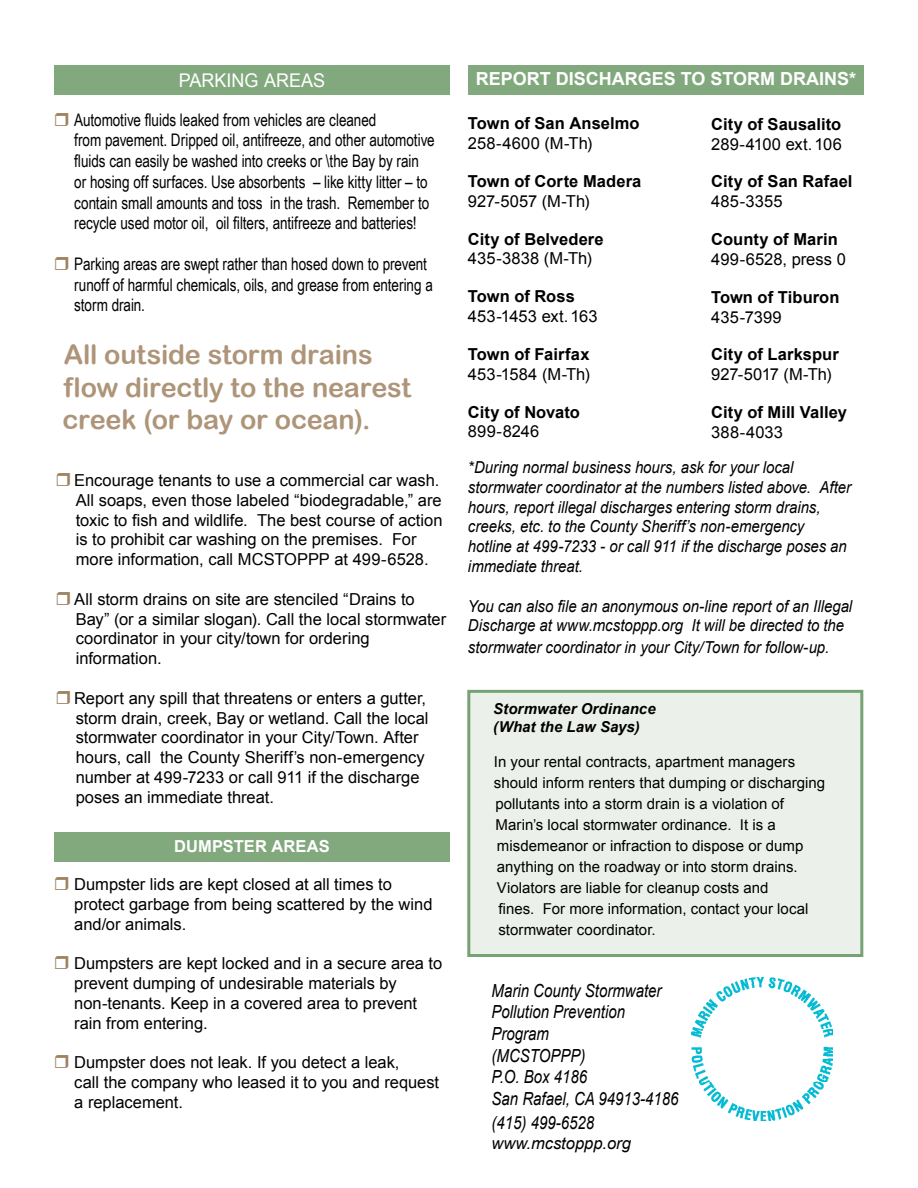
<style>
.page{position:relative;width:918px;height:1188px;background:#fff}
.page>*{position:absolute;margin:0;border:0;box-sizing:border-box;transform-origin:0 0}
.t1{font:27px/32.4px "Arial Rounded MT Bold";letter-spacing:-.005em;color:#ae9579}
.t2{font:18.9px "Arial";color:#fff;scale:.95 1}
.t3{font:italic 18px/21.6px "Arial";color:#000;scale:.83 1}
.t4{font:700 18px "Arial";color:#fff}
.t5{font:17.25px/20.9px "Arial Narrow";letter-spacing:-.005em;color:#000;scale:.95 1}
.t6{font:16.5px/19.8px "Arial";color:#000}
.t7{font:italic 16.5px/19.8px "Arial";color:#000;scale:.91 1}
.t8{font:700 16.5px "Arial";letter-spacing:.005em;color:#000}
.t9{font:italic 16.5px "Arial";color:#000}
.t10{font:700 16.5px "Arial";letter-spacing:.005em;color:#fff}
.t11{font:15px/21px "Arial";color:#000}
.t12{font:italic 700 15px/18px "Arial";letter-spacing:.005em;color:#000}
</style>
<div class="page">
<div style="left:54px;top:832px;width:396px;height:30px;background:#82a97e"></div>
<div style="left:468px;top:65px;width:396px;height:30px;background:#82a97e"></div>
<div style="left:54px;top:65px;width:396px;height:30px;background:#82a97e"></div>
<div style="left:469px;top:691px;width:393px;height:265px;background:#ecf0ea"></div>
<div style="left:467px;top:690px;width:396px;height:267px;border:3px solid #76a373"></div>
<img style="left:691px;top:977px;width:142px;height:143px">
<p class="t2" style="left:179px;top:73px;width:155px">PARKING AREAS</p>
<p class="t5" style="left:74px;top:111px;width:381px">Automotive fluids leaked from vehicles are cleaned<br>from pavement. Dripped oil, antifreeze, and other automotive fluids can easily be washed into creeks or \the Bay by rain or hosing off surfaces. Use absorbents – like kitty litter – to contain small amounts and toss in the trash. Remember to recycle used motor oil, oil filters, antifreeze and batteries!</p>
<p class="t5" style="left:74px;top:255px;width:379px">Parking areas are swept rather than hosed down to prevent runoff of harmful chemicals, oils, and grease from entering a storm drain.</p>
<h1 class="t1" style="left:62px;top:341px;width:350px">All outside storm drains flow directly to the nearest creek (or bay or ocean).</h1>
<p class="t6" style="left:74px;top:472px;width:370px">Encourage tenants to use a commercial car wash.<br>All soaps, even those labeled “biodegradable,” are toxic to fish and wildlife. The best course of action is to prohibit car washing on the premises. For more information, call MCSTOPPP at 499-6528.</p>
<p class="t6" style="left:74px;top:591px;width:373px">All storm drains on site are stenciled “Drains to Bay” (or a similar slogan). Call the local stormwater coordinator in your city/town for ordering information.</p>
<p class="t6" style="left:74px;top:690px;width:356px">Report any spill that threatens or enters a gutter, storm drain, creek, Bay or wetland. Call the local stormwater coordinator in your City/Town. After hours, call the County Sheriff’s non-emergency number at 499-7233 or call 911 if the discharge poses an immediate threat.</p>
<p class="t10" style="left:174px;top:840px;width:157px">DUMPSTER AREAS</p>
<p class="t6" style="left:74px;top:876px;width:360px">Dumpster lids are kept closed at all times to protect garbage from being scattered by the wind and/or animals.</p>
<p class="t6" style="left:74px;top:955px;width:370px">Dumpsters are kept locked and in a secure area to prevent dumping of undesirable materials by non-tenants. Keep in a covered area to prevent rain from entering.</p>
<p class="t6" style="left:74px;top:1054px;width:366px">Dumpster does not leak. If you detect a leak,<br>call the company who leased it to you and request a replacement.</p>
<p class="t4" style="left:476px;top:72px;width:382px">REPORT DISCHARGES TO STORM DRAINS*</p>
<p class="t8" style="left:468px;top:117px;width:173px">Town of San Anselmo</p>
<p class="t6" style="left:468px;top:135px;width:126px">258-4600 (M-Th)</p>
<p class="t8" style="left:468px;top:175px;width:175px">Town of Corte Madera</p>
<p class="t6" style="left:468px;top:193px;width:123px">927-5057 (M-Th)</p>
<p class="t8" style="left:468px;top:233px;width:137px">City of Belvedere</p>
<p class="t6" style="left:468px;top:250px;width:125px">435-3838 (M-Th)</p>
<p class="t8" style="left:468px;top:290px;width:108px">Town of Ross</p>
<p class="t6" style="left:468px;top:308px;width:131px">453-1453 ext. 163</p>
<p class="t8" style="left:468px;top:348px;width:123px">Town of Fairfax</p>
<p class="t6" style="left:468px;top:366px;width:124px">453-1584 (M-Th)</p>
<p class="t8" style="left:468px;top:406px;width:114px">City of Novato</p>
<p class="t6" style="left:468px;top:423px;width:73px">899-8246</p>
<p class="t7" style="left:468px;top:459px;width:423px">*During normal business hours, ask for your local stormwater coordinator at the numbers listed above. After hours, report illegal discharges entering storm drains, creeks, etc. to the County Sheriff’s non-emergency hotline at 499-7233 - or call 911 if the discharge poses an immediate threat.</p>
<p class="t7" style="left:468px;top:598px;width:424px">You can also file an anonymous on-line report of an Illegal<br>Discharge at www.mcstoppp.org It will be directed to the</p>
<p class="t7" style="left:468px;top:639px;width:399px">stormwater coordinator in your City/Town for follow-up.</p>
<p class="t8" style="left:711px;top:118px;width:132px">City of Sausalito</p>
<p class="t6" style="left:711px;top:135px;width:132px">289-4100 ext. 106</p>
<p class="t8" style="left:711px;top:175px;width:143px">City of San Rafael</p>
<p class="t6" style="left:711px;top:193px;width:73px">485-3355</p>
<p class="t8" style="left:711px;top:233px;width:128px">County of Marin</p>
<p class="t6" style="left:711px;top:251px;width:136px">499-6528, press 0</p>
<p class="t8" style="left:711px;top:291px;width:130px">Town of Tiburon</p>
<p class="t6" style="left:711px;top:308px;width:72px">435-7399</p>
<p class="t8" style="left:711px;top:348px;width:129px">City of Larkspur</p>
<p class="t6" style="left:711px;top:366px;width:122px">927-5017 (M-Th)</p>
<p class="t8" style="left:711px;top:406px;width:137px">City of Mill Valley</p>
<p class="t6" style="left:711px;top:424px;width:73px">388-4033</p>
<p class="t12" style="left:493px;top:702px;width:164px">Stormwater Ordinance (What the Law Says)</p>
<p class="t11" style="left:494px;top:753px;width:333px">In your rental contracts, apartment managers should inform renters that dumping or discharging pollutants into a storm drain is a violation of Marin’s local stormwater ordinance. It is a misdemeanor or infraction to dispose or dump anything on the roadway or into storm drains.<br>Violators are liable for cleanup costs and<br>fines. For more information, contact your local stormwater coordinator.</p>
<p class="t3" style="left:492px;top:981px;width:227px">Marin County Stormwater<br>Pollution Prevention<br>Program<br>(MCSTOPPP)<br>P.O. Box 4186<br>San Rafael, CA 94913-4186</p>
<p class="t3" style="left:492px;top:1113px;width:125px">(415) 499-6528</p>
<p class="t9" style="left:492px;top:1137px;width:141px">www.mcstoppp.org</p>
</div>
